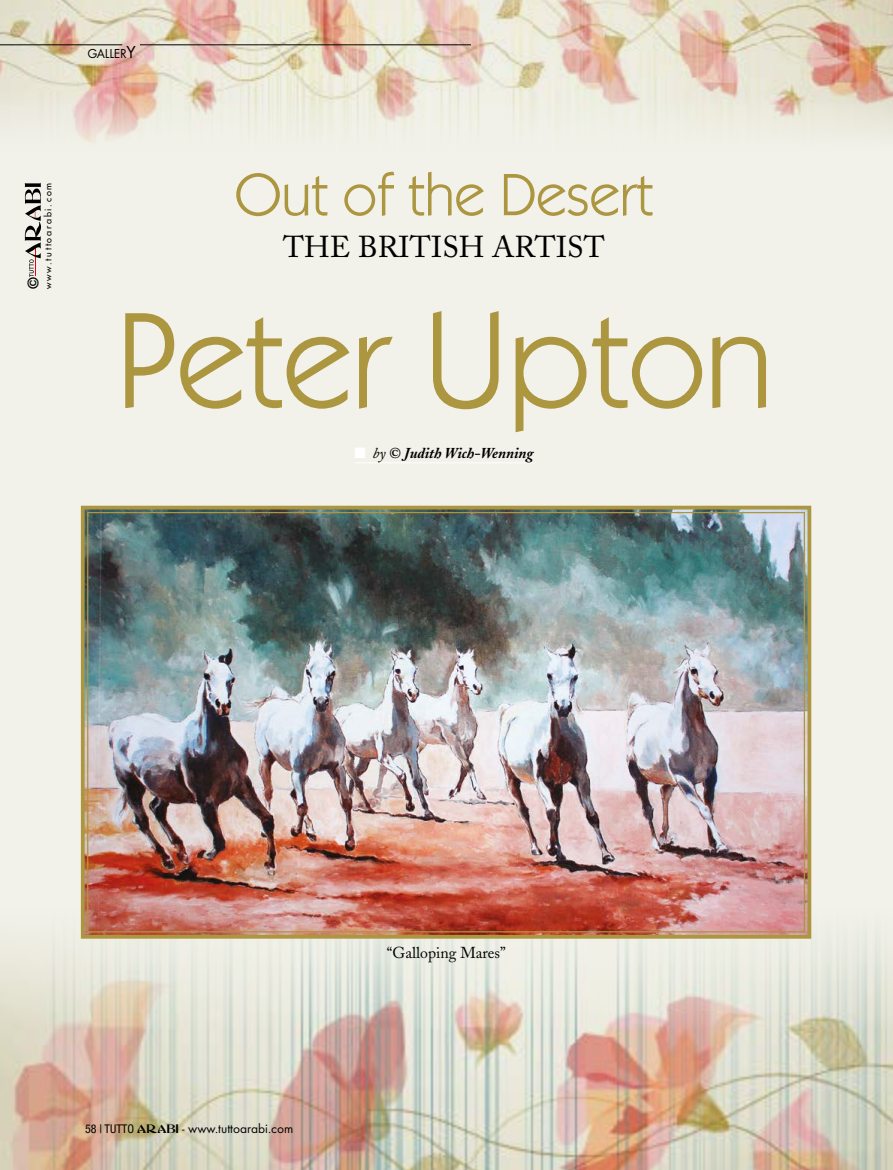
<style>
.page{position:relative;width:893px;height:1170px;background:#fff}
.page>*{position:absolute;margin:0;border:0;box-sizing:border-box;transform-origin:0 0}
.t1{font:136.65px "Itc Kabel";color:#ac9640}
.t2{font:60px "Itc Kabel";color:#ac9640}
.t3{font:30px "Adobe Caslon";color:#000}
.t4{font:15.75px "Adobe Caslon";color:#000}
.t5{font:italic 700 15px "Adobe Caslon";color:#000}
.t6{font:900 extra-condensed 15px "Helvetica";color:#000}
.t7{font:13.5px "Futura T";color:#000}
.t8{font:9px "Futura";letter-spacing:.195em;color:#000}
.s1{font-size:18px}
.s2{color:#fff}
.s3{font-weight:400}
.s4{font-family:"Helvetica Neue";font-stretch:condensed;font-size:12px}
.s5{font-family:"Abbess";font-size:12px}
</style>
<div class="page">
<div style="left:0;top:0;width:893px;height:1169px;background:#f2f2ea"></div>
<img style="left:0;top:0;width:893px;height:142px">
<img style="left:0;top:937px;width:893px;height:232px">
<svg style="left:25px;top:183px;width:16px;height:93px"></svg>
<hr style="left:354px;top:462px;width:179px;height:1px;background:#fff">
<img style="left:79px;top:505px;width:734px;height:435px">
<hr style="left:140px;top:45px;width:331px;height:1px;background:#000">
<hr style="left:0;top:45px;width:122px;height:1px;background:#000">
<p class="t7" style="left:87px;top:45px;width:50px">GALLER<span class="s1">Y</span></p>
<p class="t8" style="left:42px;top:289px;width:108px;rotate:-90deg">www.tuttoarabi.com</p>
<h2 class="t2" style="left:235px;top:160px;width:420px">Out of the Desert</h2>
<h3 class="t3" style="left:283px;top:229px;width:312px">The British Artist</h3>
<p class="t6" style="left:25px;top:289px;width:13px;rotate:-90deg">©</p>
<h1 class="t1" style="left:116px;top:281px;width:658px">Peter Upton</h1>
<p class="t5" style="left:354px;top:445px;width:181px"><span class="s2">■</span> <span class="s3">by</span> © Judith Wich-Wenning</p>
<p class="t7" style="left:85px;top:1120px;width:210px"><span class="s4">58 | TUTTO</span> <span class="s5">ARABI</span> - www.tuttoarabi.com</p>
<p class="t4" style="left:387px;top:943px;width:120px">“Galloping Mares”</p>
</div>
